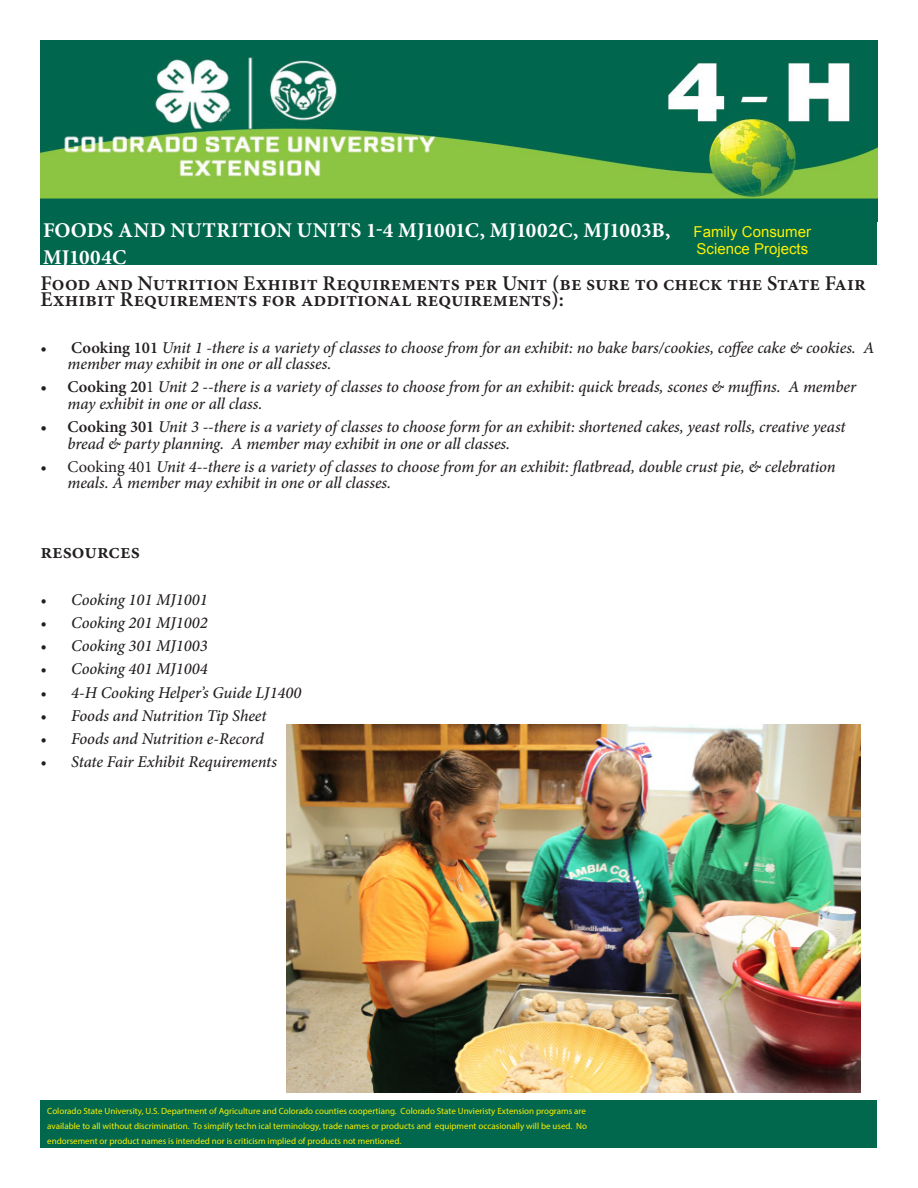
<style>
.page{position:relative;width:918px;height:1188px;background:#fff}
.page>*{position:absolute;margin:0;border:0;box-sizing:border-box;transform-origin:0 0}
.body{font:600 21px/16.5px "Minion Pro";color:#231f20}
.t1{font:700 21px "Minion Pro";letter-spacing:.01em;color:#fff}
.t2{font:italic 500 16.5px/16.5px "Minion Pro";letter-spacing:-.005em;color:#231f20}
.t3{font:15px/16.5px "Arial";color:#fff101}
.t4{font:9px/15px "Myriad Pro";color:#fff101}
.s1{font-weight:400;font-style:normal}
.s2{font-weight:600;font-style:normal}
</style>
<div class="page">
<div style="left:40px;top:217px;width:838px;height:48px;background:#01674d"></div>
<div style="left:40px;top:1100px;width:838px;height:48px;background:#01674d"></div>
<img style="left:286px;top:725px;width:575px;height:368px">
<img style="left:40px;top:40px;width:838px;height:177px">
<p class="t1" style="left:43px;top:215px;width:629px">FOODS AND NUTRITION UNITS 1-4 MJ1001C, MJ1002C, MJ1003B,</p>
<p class="t1" style="left:43px;top:242px;width:85px">MJ1004C</p>
<p class="t3" style="left:694px;top:224px;width:119px">Family Consumer<br>Science Projects</p>
<p class="body" style="left:40px;top:275px;width:827px">Food and Nutrition Exhibit Requirements per Unit (be sure to check the State Fair<br>Exhibit Requirements for additional requirements):</p>
<p class="t2" style="left:68px;top:339px;width:808px;text-indent:-27px"><span class="s1">•</span> <span class="s2">Cooking 101</span> Unit 1 -there is a variety of classes to choose from for an exhibit: no bake bars/cookies, coffee cake &amp; cookies. A member may exhibit in one or all classes.</p>
<p class="t2" style="left:68px;top:379px;width:790px;text-indent:-27px"><span class="s2">• Cooking 20</span><span class="s1">1</span> Unit 2 --there is a variety of classes to choose from for an exhibit: quick breads, scones &amp; muffins. A member may exhibit in one or all class.</p>
<p class="t2" style="left:68px;top:418px;width:780px;text-indent:-27px"><span class="s2">• Cooking 301</span> Unit 3 --there is a variety of classes to choose form for an exhibit: shortened cakes, yeast rolls, creative yeast bread &amp; party planning. A member may exhibit in one or all classes.</p>
<p class="t2" style="left:68px;top:458px;width:770px;text-indent:-27px"><span class="s1">• Cooking 401</span> Unit 4--there is a variety of classes to choose from for an exhibit: flatbread, double crust pie, &amp; celebration meals. A member may exhibit in one or all classes.</p>
<p class="body" style="left:40px;top:543px;width:101px">resources</p>
<p class="t2" style="left:40px;top:591px;width:169px">• Cooking 101 MJ1001</p>
<p class="t2" style="left:40px;top:614px;width:169px">• Cooking 201 MJ1002</p>
<p class="t2" style="left:40px;top:637px;width:169px">• Cooking 301 MJ1003</p>
<p class="t2" style="left:40px;top:661px;width:169px">• Cooking 401 MJ1004</p>
<p class="t2" style="left:40px;top:684px;width:262px">• 4-H Cooking Helper’s Guide LJ1400</p>
<p class="t2" style="left:40px;top:707px;width:228px">• Foods and Nutrition Tip Sheet</p>
<p class="t2" style="left:40px;top:730px;width:225px">• Foods and Nutrition e-Record</p>
<p class="t2" style="left:40px;top:754px;width:238px">• State Fair Exhibit Requirements</p>
<p class="t4" style="left:47px;top:1103px;width:541px">Colorado State University, U.S. Department of Agriculture and Colorado counties coopertiang. Colorado State Unvieristy Extension programs are available to all without discrimination. To simplify techn ical terminology, trade names or products and equipment occasionally will be used. No endorsement or product names is intended nor is criticism implied of products not mentioned.</p>
</div>
